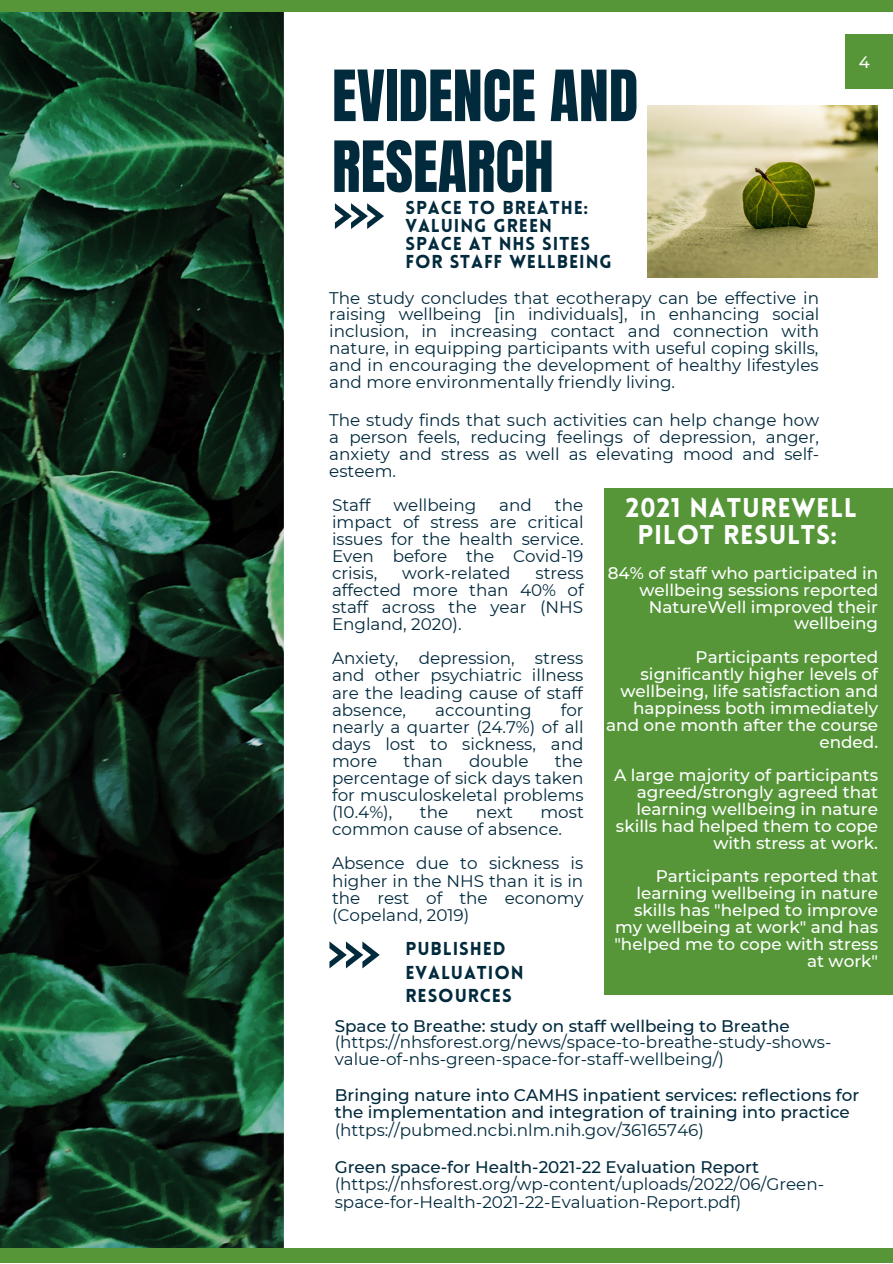
<style>
.page{position:relative;width:893px;height:1264px;background:#fff}
.page>*{position:absolute;margin:0;border:0;box-sizing:border-box;transform-origin:0 0}
.t1{font:60px/70.8px "Anton";color:#022a3d}
.t2{font:900 26.55px/27px "Lovelo";letter-spacing:.025em;color:#fff;text-align:center}
.t3{font:900 18.3px/18px "Lovelo";letter-spacing:.05em;color:#022a3d}
.t4{font:16.8px/17.1px "Montserrat";color:#022a3d;text-align:justify}
.t5{font:500 16.8px/16.8px "Montserrat";color:#fff;text-align:right}
.t6{font:500 16.8px/17.4px "Montserrat";color:#022a3d}
.t7{font:500 16.5px "Montserrat";color:#fff}
</style>
<div class="page">
<img style="left:0;top:12px;width:284px;height:1236px">
<div style="left:604px;top:488px;width:288px;height:506px;background:#569639"></div>
<svg style="left:335px;top:203px;width:49px;height:26px"></svg>
<div style="left:0;top:0;width:892px;height:12px;background:#569639"></div>
<div style="left:0;top:1248px;width:892px;height:14px;background:#569639"></div>
<svg style="left:329px;top:941px;width:51px;height:27px"></svg>
<div style="left:845px;top:34px;width:47px;height:54px;background:#569639"></div>
<img style="left:647px;top:106px;width:230px;height:172px">
<h1 class="t1" style="left:332px;top:61px;width:308px">EVIDENCE AND<br>RESEARCH</h1>
<p class="t3" style="left:405px;top:200px;width:208px">SPACE TO BREATHE:<br>VALUING GREEN<br>SPACE AT NHS SITES<br>FOR STAFF WELLBEING</p>
<p class="t7" style="left:858px;top:52px;width:13px">4</p>
<p class="t4" style="left:329px;top:289px;width:491px">The study concludes that ecotherapy can be effective in raising wellbeing [in individuals], in enhancing social inclusion, in increasing contact and connection with nature, in equipping participants with useful coping skills, and in encouraging the development of healthy lifestyles and more environmentally friendly living.</p>
<p class="t4" style="left:329px;top:411px;width:491px">The study finds that such activities can help change how a person feels, reducing feelings of depression, anger, anxiety and stress as well as elevating mood and self&shy;esteem.</p>
<p class="t4" style="left:332px;top:496px;width:40px">Staff</p>
<p class="t4" style="left:393px;top:496px;width:84px">wellbeing</p>
<p class="t4" style="left:499px;top:496px;width:34px">and</p>
<h2 class="t2" style="left:625px;top:497px;width:233px">2021 NATUREWELL<br>PILOT RESULTS:</h2>
<p class="t5" style="left:607px;top:564px;width:272px">84% of staff who participated in wellbeing sessions reported<br>NatureWell improved their wellbeing</p>
<p class="t5" style="left:606px;top:648px;width:273px">Participants reported significantly higher levels of wellbeing, life satisfaction and happiness both immediately and one month after the course ended.</p>
<p class="t5" style="left:614px;top:766px;width:265px">A large majority of participants agreed/strongly agreed that learning wellbeing in nature skills had helped them to cope with stress at work.</p>
<p class="t5" style="left:614px;top:868px;width:265px">Participants reported that learning wellbeing in nature skills has "helped to improve my wellbeing at work" and has "helped me to cope with stress at work"</p>
<p class="t4" style="left:332px;top:496px;width:253px;text-indent:223px">the impact of stress are critical issues for the health service.<br>Even before the Covid-19 crisis,</p>
<p class="t4" style="left:402px;top:564px;width:110px">work-related</p>
<p class="t4" style="left:332px;top:564px;width:253px;text-indent:203px">stress affected more than 40% of staff across the year (NHS England, 2020).</p>
<p class="t4" style="left:332px;top:649px;width:253px">Anxiety, depression, stress and other psychiatric illness are the leading cause of staff absence,</p>
<p class="t4" style="left:332px;top:701px;width:253px;text-indent:228px">for nearly a quarter (24.7%) of all days lost to sickness, and more</p>
<p class="t4" style="left:435px;top:701px;width:98px">accounting</p>
<p class="t4" style="left:332px;top:752px;width:253px;text-indent:223px">the percentage of sick days taken for musculoskeletal problems (10.4%),</p>
<p class="t4" style="left:403px;top:752px;width:41px">than</p>
<p class="t4" style="left:469px;top:752px;width:61px">double</p>
<p class="t4" style="left:420px;top:803px;width:30px">the</p>
<p class="t4" style="left:475px;top:803px;width:39px">next</p>
<p class="t4" style="left:332px;top:803px;width:253px;text-indent:208px">most common cause of absence.</p>
<p class="t4" style="left:332px;top:854px;width:253px">Absence due to sickness is higher in the NHS than it is in the rest of the economy (Copeland, 2019)</p>
<p class="t3" style="left:405px;top:938px;width:120px;line-height:23.5px">PUBLISHED<br>EVALUATION<br>RESOURCES</p>
<p class="t6" style="left:335px;top:1017px;width:456px">Space to Breathe: study on staff wellbeing to Breathe</p>
<p class="t4" style="left:335px;top:1034px;width:498px;line-height:16.4px">(https://nhsforest.org/news/space-to-breathe-study-shows&shy;value-of-nhs-green-space-for-staff-wellbeing/)</p>
<p class="t6" style="left:335px;top:1086px;width:526px">Bringing nature into CAMHS inpatient services: reflections for the implementation and integration of training into practice</p>
<p class="t4" style="left:335px;top:1121px;width:370px">(https://pubmed.ncbi.nlm.nih.gov/36165746)</p>
<p class="t6" style="left:335px;top:1157px;width:425px">Green space-for Health-2021-22 Evaluation Report</p>
<p class="t4" style="left:335px;top:1175px;width:491px">(https://nhsforest.org/wp-content/uploads/2022/06/Green&shy;space-for-Health-2021-22-Evaluation-Report.pdf)</p>
</div>
